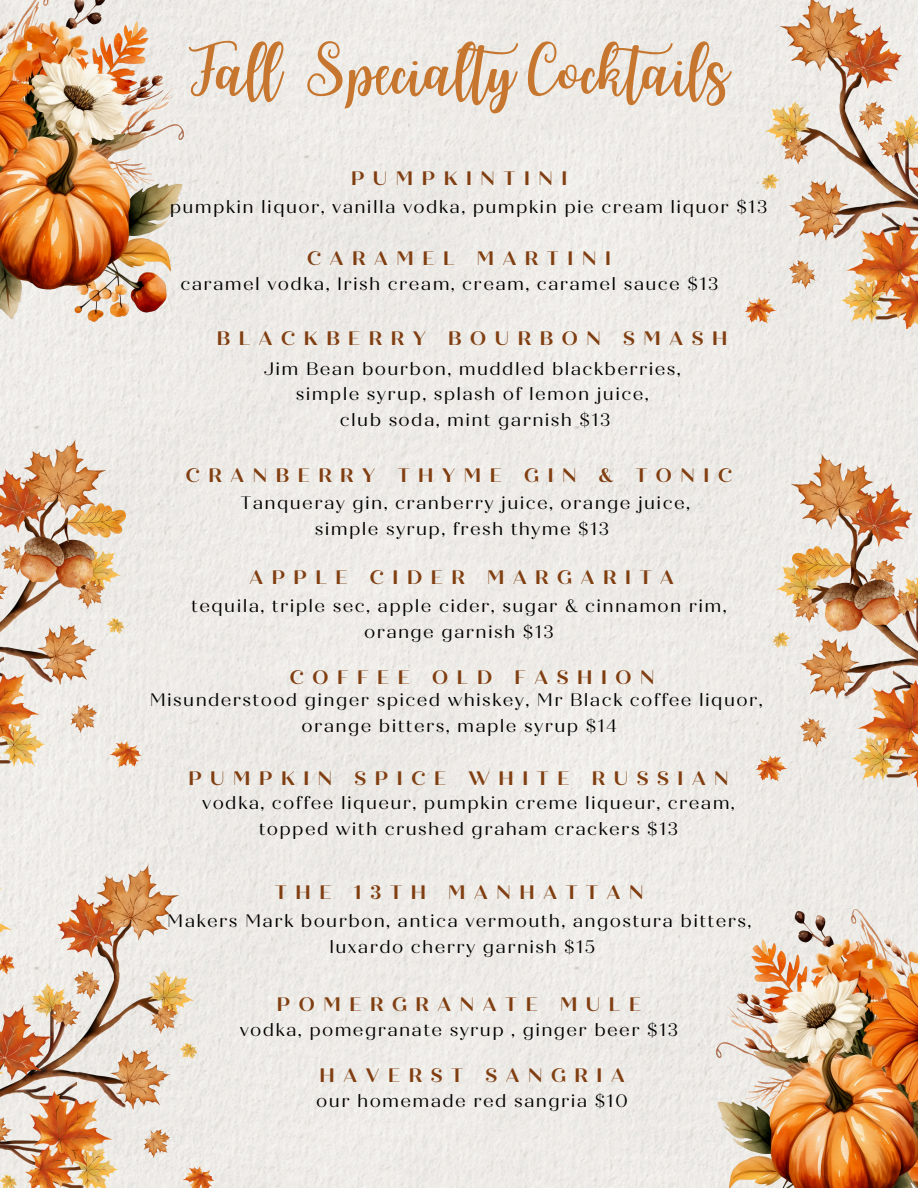
<style>
.page{position:relative;width:918px;height:1188px;background:#edebe7}
.page>*{position:absolute;margin:0;border:0;box-sizing:border-box;transform-origin:0 0}
.t1{font:51px "Joshico";color:#c6762e}
.t2{font:700 19.5px "Quiche Display";letter-spacing:.445em;color:#803e11}
.t3{font:18px/25.8px "Quiche Display";letter-spacing:.075em;color:#000;text-align:center}
</style>
<div class="page">
<img style="left:0;top:0;width:183px;height:322px">
<img style="left:716px;top:910px;width:202px;height:278px">
<img style="left:0;top:864px;width:214px;height:324px">
<img style="left:0;top:440px;width:141px;height:333px">
<img style="left:745px;top:0;width:173px;height:328px">
<img style="left:756px;top:453px;width:162px;height:333px">
<img style="left:792px;top:546px;width:106px;height:86px">
<img style="left:20px;top:503px;width:105px;height:86px">
<h2 class="t1" style="left:189px;top:27px;width:542px">Fall Specialty Cocktails</h2>
<p class="t2" style="left:351px;top:166px;width:218px">PUMPKINTINI</p>
<p class="t3" style="left:170px;top:194px;width:599px">pumpkin liquor, vanilla vodka, pumpkin pie cream liquor $13</p>
<p class="t2" style="left:307px;top:247px;width:305px">CARAMEL MARTINI</p>
<p class="t3" style="left:180px;top:271px;width:540px">caramel vodka, Irish cream, cream, caramel sauce $13</p>
<p class="t2" style="left:217px;top:327px;width:512px">BLACKBERRY BOURBON SMASH</p>
<p class="t3" style="left:264px;top:356px;width:419px">Jim Bean bourbon, muddled blackberries,</p>
<p class="t3" style="left:296px;top:382px;width:354px">simple syrup, splash of lemon juice,</p>
<h2 class="t3" style="left:340px;top:407px;width:272px">club soda, mint garnish $13</h2>
<p class="t2" style="left:186px;top:463px;width:548px">CRANBERRY THYME GIN &amp; TONIC</p>
<p class="t3" style="left:240px;top:490px;width:451px">Tanqueray gin, cranberry juice, orange juice,</p>
<p class="t3" style="left:315px;top:516px;width:296px">simple syrup, fresh thyme $13</p>
<p class="t2" style="left:249px;top:566px;width:426px">APPLE CIDER MARGARITA</p>
<h2 class="t3" style="left:191px;top:593px;width:537px">tequila, triple sec, apple cider, sugar &amp; cinnamon rim, orange garnish $13</h2>
<p class="t2" style="left:290px;top:666px;width:366px">COFFEE OLD FASHION</p>
<h2 class="t3" style="left:150px;top:687px;width:614px">Misunderstood ginger spiced whiskey, Mr Black coffee liquor,</h2>
<p class="t3" style="left:302px;top:713px;width:317px">orange bitters, maple syrup $14</p>
<p class="t2" style="left:188px;top:767px;width:542px">PUMPKIN SPICE WHITE RUSSIAN</p>
<p class="t3" style="left:202px;top:790px;width:534px">vodka, coffee liqueur, pumpkin creme liqueur, cream,</p>
<h2 class="t3" style="left:259px;top:816px;width:421px">topped with crushed graham crackers $13</h2>
<p class="t2" style="left:275px;top:880px;width:370px">THE 13TH MANHATTAN</p>
<h2 class="t3" style="left:167px;top:908px;width:585px">Makers Mark bourbon, antica vermouth, angostura bitters,</h2>
<p class="t3" style="left:329px;top:934px;width:267px">luxardo cherry garnish $15</p>
<h1 class="t2" style="left:277px;top:992px;width:366px">POMERGRANATE MULE</h1>
<h2 class="t3" style="left:240px;top:1017px;width:440px">vodka, pomegranate syrup , ginger beer $13</h2>
<p class="t2" style="left:320px;top:1064px;width:307px">HAVERST SANGRIA</p>
<p class="t3" style="left:316px;top:1089px;width:313px">our homemade red sangria $10</p>
</div>
